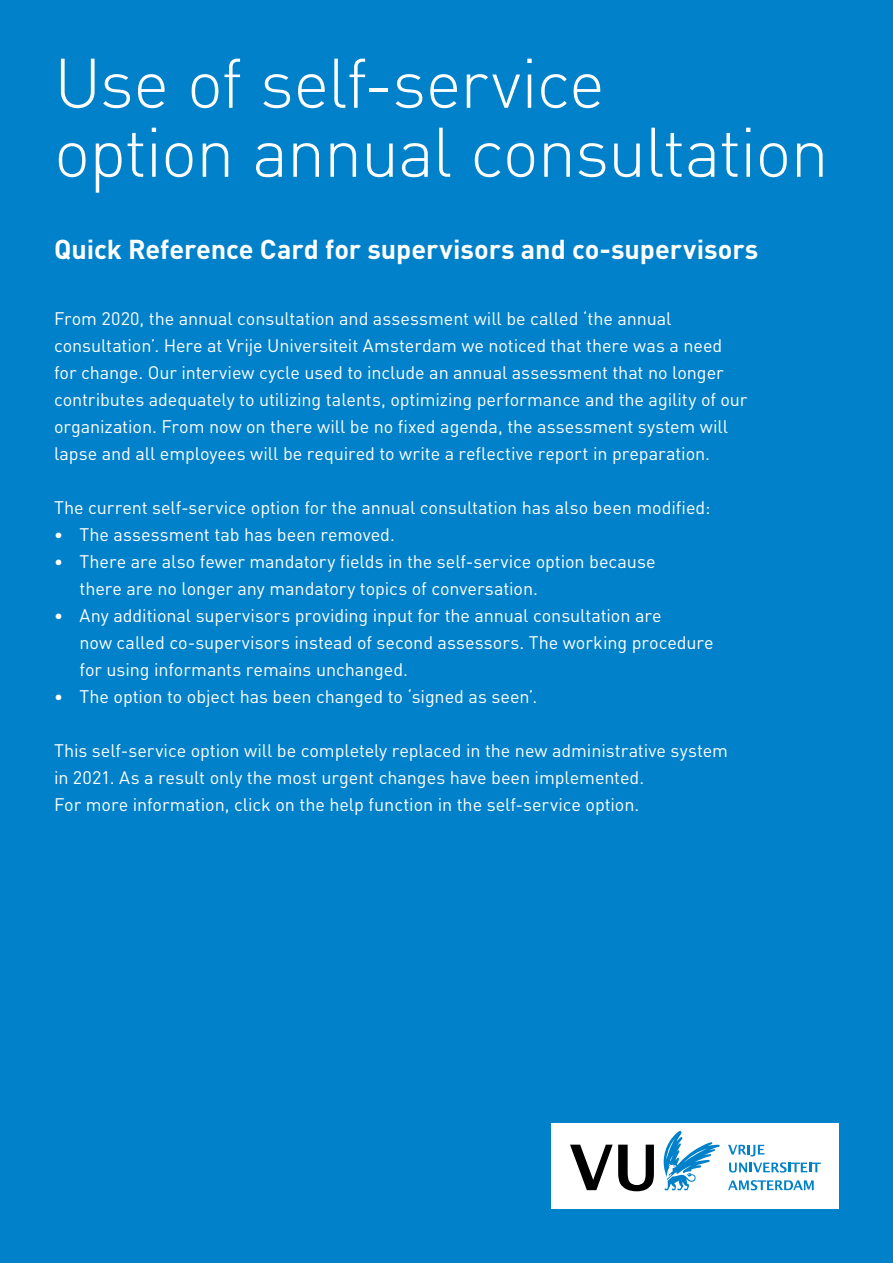
<style>
.page{position:relative;width:893px;height:1263px;background:#0081c9}
.page>*{position:absolute;margin:0;border:0;box-sizing:border-box;transform-origin:0 0}
.t1{font:300 69px/69px "DIN Pro";letter-spacing:-.02em;color:#fff}
.t2{font:700 27px "DIN Pro";color:#fff}
.t3{font:18px/27px "DIN Pro";letter-spacing:-.005em;color:#fff}
.s1{font-family:"Calibri"}
</style>
<div class="page">
<div style="left:552px;top:1123px;width:287px;height:86px;background:#fff"></div>
<svg style="left:570px;top:1145px;width:84px;height:46px"></svg>
<svg style="left:664px;top:1131px;width:56px;height:59px"></svg>
<svg style="left:728px;top:1145px;width:36px;height:11px"></svg>
<svg style="left:729px;top:1162px;width:92px;height:10px"></svg>
<svg style="left:728px;top:1180px;width:86px;height:10px"></svg>
<h1 class="t1" style="left:54px;top:42px;width:776px">Use of self-service<br>option annual consultation</h1>
<h2 class="t2" style="left:54px;top:226px;width:706px">Quick Reference Card for supervisors and co-supervisors</h2>
<p class="t3" style="left:54px;top:303px;width:695px">From 2020, the annual consultation and assessment will be called ‘the annual consultation’. Here at Vrije Universiteit Amsterdam we noticed that there was a need for change. Our interview cycle used to include an annual assessment that no longer contributes adequately to utilizing talents, optimizing performance and the agility of our organization. From now on there will be no fixed agenda, the assessment system will lapse and all employees will be required to write a reflective report in preparation.</p>
<p class="t3" style="left:54px;top:492px;width:658px">The current self-service option for the annual consultation has also been modified:</p>
<p class="t3" style="left:54px;top:519px;width:342px"><span class="s1">•</span> The assessment tab has been removed.</p>
<p class="t3" style="left:80px;top:546px;width:578px;text-indent:-26px"><span class="s1">•</span> There are also fewer mandatory fields in the self-service option because there are no longer any mandatory topics of conversation.</p>
<p class="t3" style="left:80px;top:600px;width:636px;text-indent:-26px"><span class="s1">•</span> Any additional supervisors providing input for the annual consultation are<br>now called co-supervisors instead of second assessors. The working procedure for using informants remains unchanged.</p>
<p class="t3" style="left:54px;top:681px;width:485px"><span class="s1">•</span> The option to object has been changed to ‘signed as seen’.</p>
<p class="t3" style="left:54px;top:735px;width:675px">This self-service option will be completely replaced in the new administrative system in 2021. As a result only the most urgent changes have been implemented.<br>For more information, click on the help function in the self-service option.</p>
</div>
